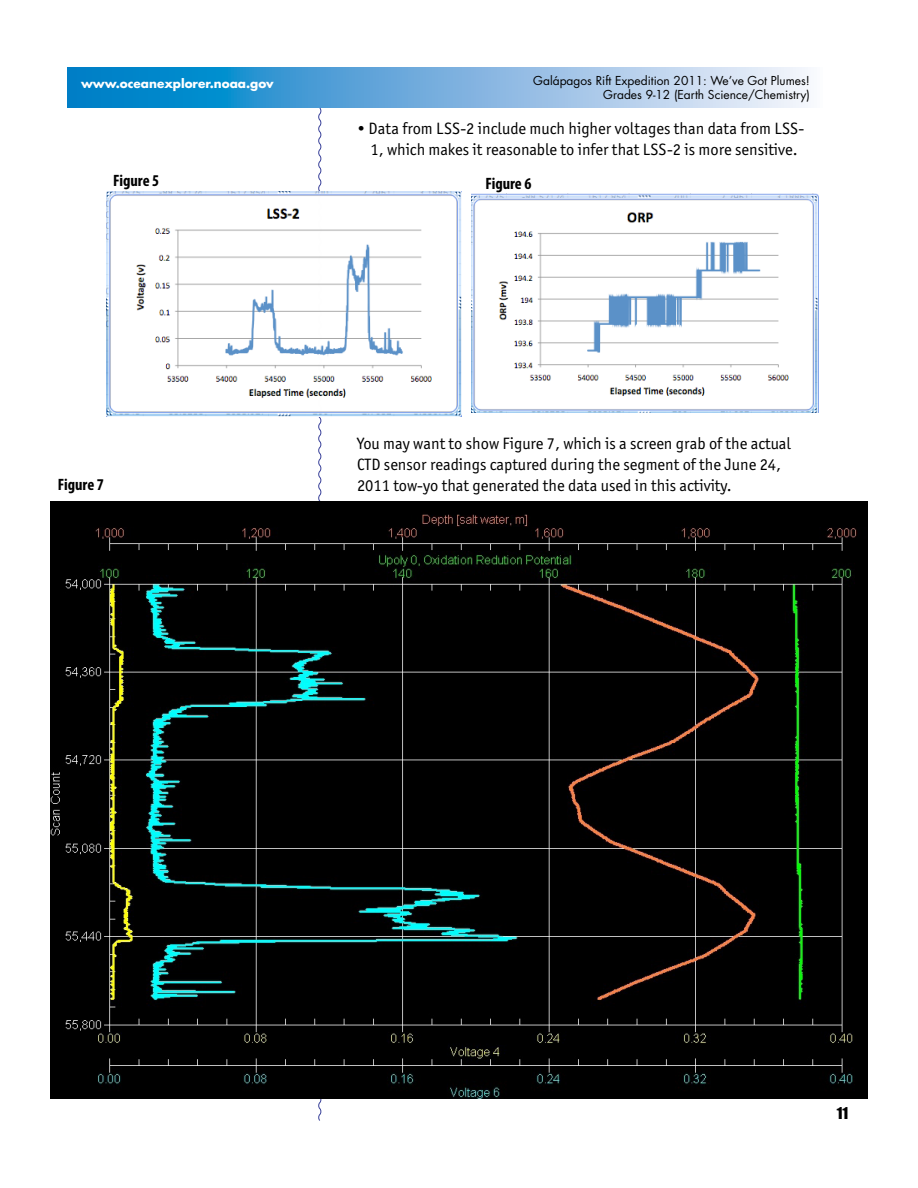
<style>
.page{position:relative;width:918px;height:1188px;background:#fff}
.page>*{position:absolute;margin:0;border:0;box-sizing:border-box;transform-origin:0 0}
.learning_procedure{font:16.5px/21px "Officina Sans ITC Std";color:#000}
.indent_level_1{font:16.5px/21px "Officina Sans ITC Std";color:#000;text-align:center}
._5-6_handout_body_te{font:700 condensed 16.5px "Myriad Pro";color:#000}
.t1{font:15px "Impact";color:#000}
.t2{font:12px/14.4px "Futura";color:#000;text-align:right}
.t3{font:700 12px "Futura";color:#fff}
</style>
<div class="page">
<svg style="left:68px;top:68px;width:740px;height:40px;background:#70b2de"></svg>
<svg style="left:317px;top:107px;width:5px;height:1014px"></svg>
<img style="left:106px;top:192px;width:356px;height:224px">
<img style="left:472px;top:193px;width:346px;height:220px">
<img style="left:51px;top:501px;width:816px;height:598px">
<p class="t3" style="left:81px;top:76px;width:194px">www.oceanexplorer.noaa.gov</p>
<p class="t2" style="left:533px;top:73px;width:278px">Galápagos Rift Expedition 2011: We’ve Got Plumes!<br>Grades 9-12 (Earth Science/Chemistry)</p>
<p class="indent_level_1" style="left:357px;top:117px;width:449px">• Data from LSS-2 include much higher voltages than data from LSS-<br>1, which makes it reasonable to infer that LSS-2 is more sensitive.</p>
<p class="_5-6_handout_body_te" style="left:113px;top:170px;width:48px">Figure 5</p>
<p class="_5-6_handout_body_te" style="left:485px;top:173px;width:48px">Figure 6</p>
<p class="_5-6_handout_body_te" style="left:58px;top:474px;width:48px">Figure 7</p>
<p class="learning_procedure" style="left:357px;top:432px;width:436px">You may want to show Figure 7, which is a screen grab of the actual<br>CTD sensor readings captured during the segment of the June 24,<br>2011 tow-yo that generated the data used in this activity.</p>
<p class="t1" style="left:837px;top:1101px;width:13px">11</p>
</div>
